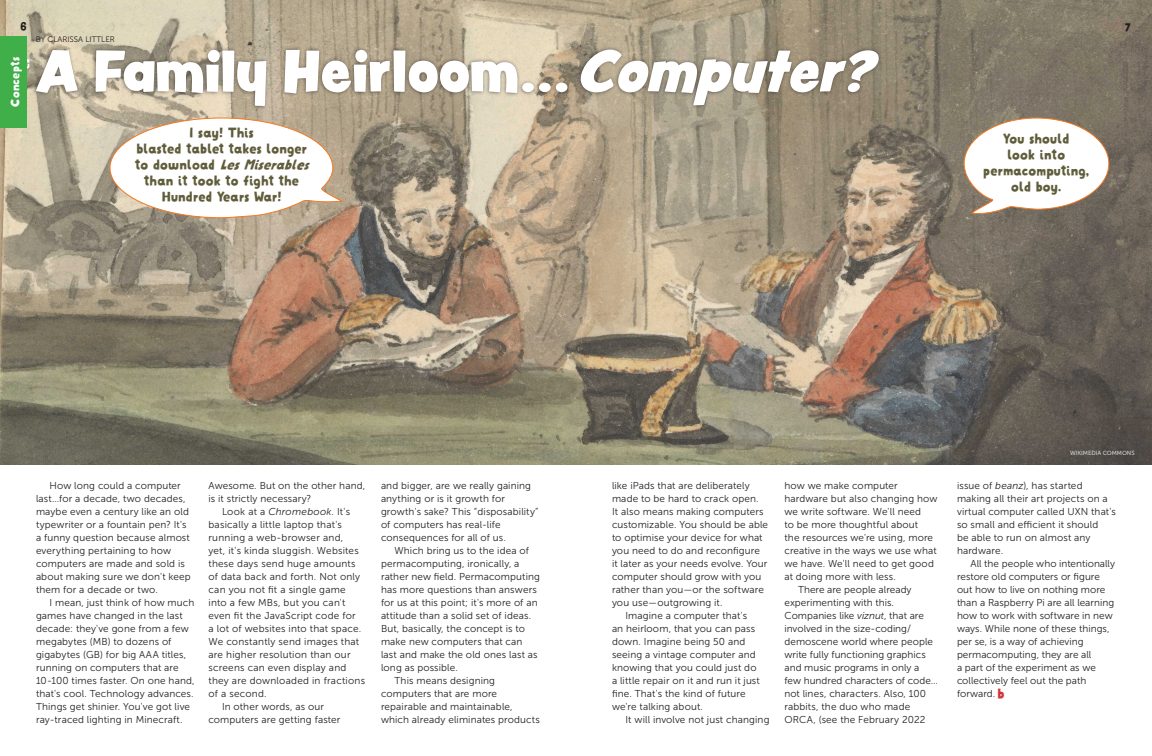
<style>
.page{position:relative;width:1152px;height:756px;background:#fff}
.page>*{position:absolute;margin:0;border:0;box-sizing:border-box;transform-origin:0 0}
.t1{font:52px "Peachy Keen JF";letter-spacing:-.01em;color:#fff}
.t2{font:14px/16px "Mrs Lollipop";letter-spacing:-.02em;color:#605d3b;text-align:center}
.t3{font:14px "Mrs Lollipop Dotted";color:#ce232a}
.t4{font:12px/14.4px "Mrs Lollipop";color:#fff;text-align:center}
.t5{font:12px "Mrs Lollipop";color:#231f20}
.t6{font:10px/13px "Museo Sans 300";letter-spacing:.01em;color:#231f20}
.t7{font:8px "Museo Sans 300";color:#231f20}
.t8{font:6px "Museo Sans 500";letter-spacing:-.01em;color:#fff}
.s1{font-style:italic}
</style>
<div class="page">
<img style="left:0;top:0;width:1152px;height:464px">
<div style="left:0;top:36px;width:27px;height:92px;background:#40ae49"></div>
<svg style="left:963px;top:117px;width:147px;height:97px"></svg>
<svg style="left:109px;top:117px;width:236px;height:102px"></svg>
<div style="left:32px;top:46px;width:851px;height:64px;background:#231f20;opacity:.55"></div>
<p class="t5" style="left:20px;top:19px;width:8px">6</p>
<p class="t7" style="left:36px;top:35px;width:81px">BY CLARISSA LITTLER</p>
<p class="t4" style="left:4px;top:89px;width:53px;rotate:-90deg">Languag&shy;es</p>
<h1 class="t1" style="left:36px;top:32px;width:856px">A Family Heirloom...<span class="s1">Computer?</span></h1>
<p class="t4" style="left:8px;top:107px;width:52px;rotate:-90deg">Concepts</p>
<h2 class="t2" style="left:135px;top:125px;width:181px">I say! This<br>blasted tablet takes longer<br>t o d o w n l o a d <span class="s1">LesMiserables </span>than it took to fight the<br>Hundred Years War!</h2>
<p class="t5" style="left:1125px;top:20px;width:7px">7</p>
<h2 class="t2" style="left:983px;top:131px;width:108px">You should<br>look into permacomputing, old boy.</h2>
<p class="t6" style="left:36px;top:479px;width:156px;text-indent:14px">How long could a computer last…for a decade, two decades, maybe even a century like an old typewriter or a fountain pen? It's a funny question because almost everything pertaining to how computers are made and sold is about making sure we don't keep them for a decade or two.</p>
<p class="t6" style="left:36px;top:596px;width:160px;text-indent:14px">I mean, just think of how much games have changed in the last decade: they've gone from a few megabytes (MB) to dozens of gigabytes (GB) for big AAA titles, running on computers that are<br>10-100 times faster. On one hand, that's cool. Technology advances.<br>Things get shinier. You've got live ray-traced lighting in Minecraft.</p>
<p class="t6" style="left:208px;top:479px;width:158px">Awesome. But on the other hand,</p>
<p class="t6" style="left:208px;top:492px;width:104px">is it strictly necessary?</p>
<p class="t6" style="left:222px;top:505px;width:130px">Look at a <span class="s1">Chromebook</span>. It's</p>
<p class="t6" style="left:209px;top:518px;width:135px">basically a little laptop that's</p>
<p class="t6" style="left:209px;top:531px;width:136px">running a web-browser and,</p>
<p class="t6" style="left:209px;top:544px;width:152px">yet, it's kinda sluggish. Websites</p>
<p class="t6" style="left:209px;top:557px;width:149px">these days send huge amounts</p>
<p class="t6" style="left:209px;top:570px;width:153px">of data back and forth. Not only</p>
<p class="t6" style="left:209px;top:583px;width:139px">can you not fit a single game</p>
<p class="t6" style="left:209px;top:596px;width:139px">into a few MBs, but you can't</p>
<p class="t6" style="left:209px;top:609px;width:149px">even fit the JavaScript code for</p>
<p class="t6" style="left:209px;top:622px;width:154px">a lot of websites into that space.</p>
<p class="t6" style="left:209px;top:635px;width:152px">We constantly send images that</p>
<p class="t6" style="left:209px;top:648px;width:144px">are higher resolution than our</p>
<p class="t6" style="left:209px;top:661px;width:139px">screens can even display and</p>
<p class="t6" style="left:209px;top:674px;width:158px">they are downloaded in fractions</p>
<p class="t6" style="left:209px;top:687px;width:60px">of a second.</p>
<p class="t6" style="left:222px;top:700px;width:104px">In other words, as our</p>
<p class="t6" style="left:209px;top:713px;width:133px">computers are getting faster</p>
<p class="t6" style="left:381px;top:479px;width:159px">and bigger, are we really gaining anything or is it growth for growth's sake? This “disposability” of computers has real-life consequences for all of us.</p>
<p class="t6" style="left:394px;top:544px;width:136px">Which bring us to the idea of</p>
<p class="t6" style="left:381px;top:557px;width:140px">permacomputing, ironically, a</p>
<p class="t6" style="left:381px;top:570px;width:161px">rather new field. Permacomputing</p>
<p class="t6" style="left:381px;top:583px;width:157px">has more questions than answers</p>
<p class="t6" style="left:381px;top:596px;width:158px">for us at this point; it's more of an</p>
<p class="t6" style="left:381px;top:609px;width:152px">attitude than a solid set of ideas.</p>
<p class="t6" style="left:381px;top:622px;width:145px">But, basically, the concept is to</p>
<p class="t6" style="left:381px;top:635px;width:143px">make new computers that can</p>
<p class="t6" style="left:381px;top:648px;width:158px">last and make the old ones last as</p>
<p class="t6" style="left:381px;top:661px;width:78px">long as possible.</p>
<p class="t6" style="left:394px;top:674px;width:102px">This means designing</p>
<p class="t6" style="left:381px;top:687px;width:118px">computers that are more</p>
<p class="t6" style="left:381px;top:700px;width:133px">repairable and maintainable,</p>
<p class="t6" style="left:381px;top:713px;width:161px">which already eliminates products</p>
<p class="t6" style="left:612px;top:479px;width:139px">like iPads that are deliberately</p>
<p class="t6" style="left:612px;top:492px;width:148px">made to be hard to crack open.</p>
<p class="t6" style="left:612px;top:505px;width:153px">It also means making computers</p>
<p class="t6" style="left:612px;top:518px;width:158px">customizable. You should be able</p>
<p class="t6" style="left:612px;top:531px;width:152px">to optimise your device for what</p>
<p class="t6" style="left:612px;top:544px;width:150px">you need to do and reconfigure</p>
<p class="t6" style="left:612px;top:557px;width:157px">it later as your needs evolve. Your</p>
<p class="t6" style="left:612px;top:570px;width:151px">computer should grow with you</p>
<p class="t6" style="left:612px;top:583px;width:153px">rather than you—or the software</p>
<p class="t6" style="left:612px;top:596px;width:112px">you use—outgrowing it.</p>
<p class="t6" style="left:626px;top:609px;width:123px">Imagine a computer that's</p>
<p class="t6" style="left:612px;top:622px;width:145px">an heirloom, that you can pass</p>
<p class="t6" style="left:612px;top:635px;width:135px">down. Imagine being 50 and</p>
<p class="t6" style="left:612px;top:648px;width:145px">seeing a vintage computer and</p>
<p class="t6" style="left:612px;top:661px;width:146px">knowing that you could just do</p>
<p class="t6" style="left:612px;top:674px;width:149px">a little repair on it and run it just</p>
<p class="t6" style="left:612px;top:687px;width:135px">fine. That's the kind of future</p>
<p class="t6" style="left:612px;top:700px;width:93px">we're talking about.</p>
<p class="t6" style="left:626px;top:713px;width:145px">It will involve not just changing</p>
<p class="t6" style="left:784px;top:479px;width:115px">how we make computer</p>
<p class="t6" style="left:784px;top:492px;width:154px">hardware but also changing how</p>
<p class="t6" style="left:784px;top:505px;width:138px">we write software. We'll need</p>
<p class="t6" style="left:784px;top:518px;width:135px">to be more thoughtful about</p>
<p class="t6" style="left:784px;top:531px;width:150px">the resources we're using, more</p>
<p class="t6" style="left:784px;top:544px;width:154px">creative in the ways we use what</p>
<p class="t6" style="left:784px;top:557px;width:151px">we have. We'll need to get good</p>
<p class="t6" style="left:784px;top:570px;width:113px">at doing more with less.</p>
<p class="t6" style="left:798px;top:583px;width:115px">There are people already</p>
<p class="t6" style="left:784px;top:596px;width:111px">experimenting with this.</p>
<p class="t6" style="left:784px;top:609px;width:141px">Companies like <span class="s1">viznut</span>, that are</p>
<p class="t6" style="left:784px;top:622px;width:128px">involved in the size-coding/</p>
<p class="t6" style="left:784px;top:635px;width:150px">demoscene world where people</p>
<p class="t6" style="left:784px;top:648px;width:143px">write fully functioning graphics</p>
<p class="t6" style="left:784px;top:661px;width:137px">and music programs in only a</p>
<p class="t6" style="left:784px;top:674px;width:155px">few hundred characters of code…</p>
<p class="t6" style="left:784px;top:687px;width:143px">not lines, characters. Also, 100</p>
<p class="t6" style="left:784px;top:700px;width:127px">rabbits, the duo who made</p>
<p class="t6" style="left:784px;top:713px;width:142px">ORCA, (see the February 2022</p>
<p class="t8" style="left:1070px;top:449px;width:66px">WIKIMEDIA COMMONS</p>
<p class="t6" style="left:957px;top:479px;width:160px">issue of <span class="s1">beanz</span>), has started making all their art projects on a virtual computer called UXN that's so small and efficient it should<br>be able to run on almost any hardware.</p>
<p class="t6" style="left:957px;top:557px;width:160px;text-indent:14px">All the people who intentionally restore old computers or figure out how to live on nothing more than a Raspberry Pi are all learning how to work with software in new ways. While none of these things, per se, is a way of achieving permacomputing, they are all<br>a part of the experiment as we collectively feel out the path forward.</p>
<h2 class="t3" style="left:998px;top:684px;width:9px">b</h2>
</div>
